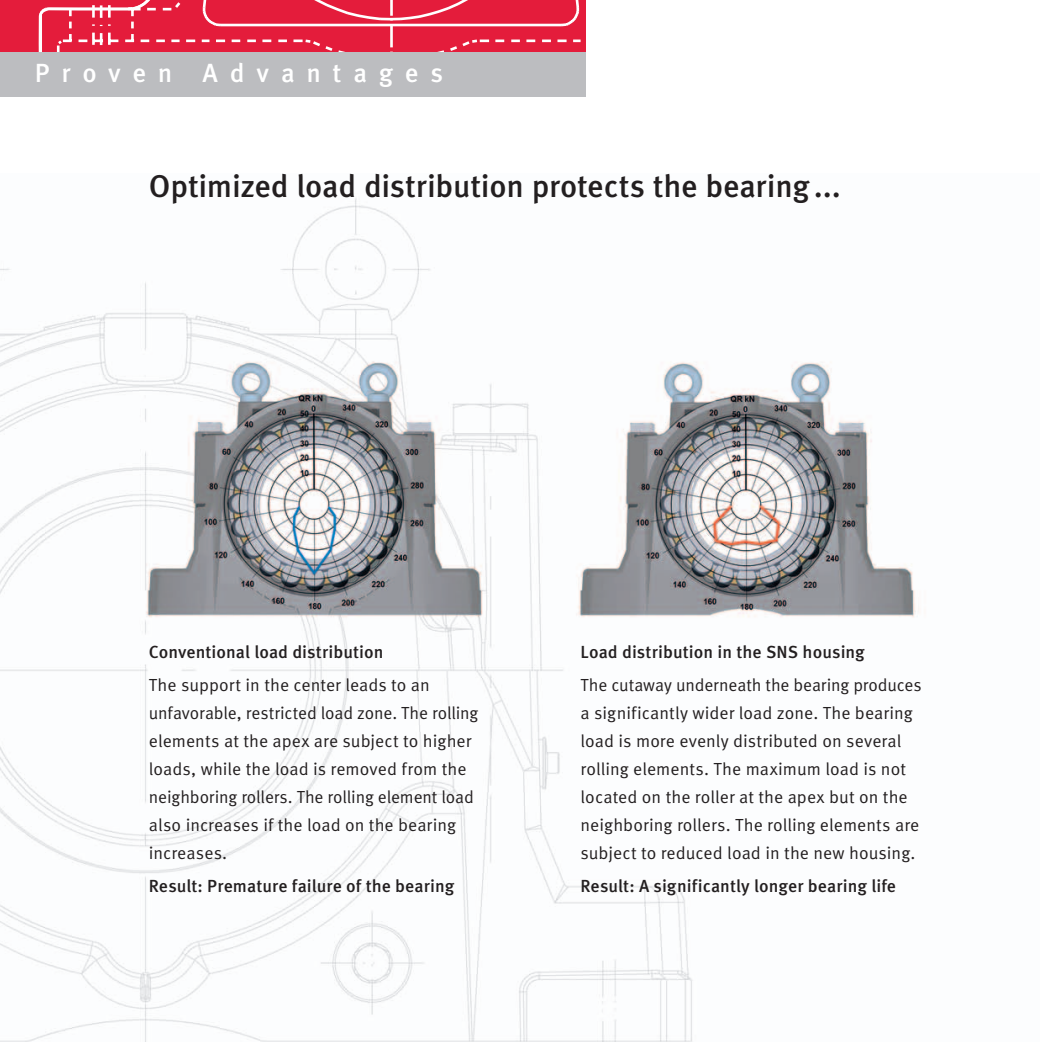
<style>
.page{position:relative;width:1042px;height:1042px;background:#fff}
.page>*{position:absolute;margin:0;border:0;box-sizing:border-box;transform-origin:0 0}
.t1{font:500 31.5px "Schaeffler Meta";letter-spacing:-.01em;color:#231f20}
.t2{font:500 26.25px "Schaeffler Meta";letter-spacing:.445em;color:#fff}
.t3{font:17.5px/28px "Schaeffler Meta";color:#231f20}
.t4{font:500 17.5px "Schaeffler Meta";letter-spacing:.005em;color:#231f20}
</style>
<div class="page">
<img style="left:0;top:198px;width:918px;height:844px">
<div style="left:0;top:0;width:585px;height:53px;background:#e41c3b"></div>
<svg style="left:38px;top:7px;width:27px;height:45px"></svg>
<svg style="left:65px;top:0;width:521px;height:68px"></svg>
<div style="left:0;top:52px;width:585px;height:45px;background:#bcbdc0"></div>
<h2 class="t2" style="left:35px;top:56px;width:410px">Proven Advantages</h2>
<h1 class="t1" style="left:149px;top:167px;width:693px">Optimized load distribution protects the bearing...</h1>
<p class="t4" style="left:149px;top:641px;width:236px">Conventional load distribution</p>
<p class="t3" style="left:149px;top:671px;width:331px">The support in the center leads to an unfavorable, restricted load zone. The rolling elements at the apex are subject to higher loads, while the load is removed from the neighboring rollers. The rolling element load also increases if the load on the bearing increases.</p>
<p class="t4" style="left:149px;top:875px;width:307px">Result: Premature failure of the bearing</p>
<p class="t4" style="left:580px;top:641px;width:286px">Load distribution in the SNS housing</p>
<p class="t3" style="left:580px;top:671px;width:343px">The cutaway underneath the bearing produces a significantly wider load zone. The bearing load is more evenly distributed on several rolling elements. The maximum load is not located on the roller at the apex but on the neighboring rollers. The rolling elements are subject to reduced load in the new housing.</p>
<p class="t4" style="left:580px;top:875px;width:317px">Result: A significantly longer bearing life</p>
</div>
